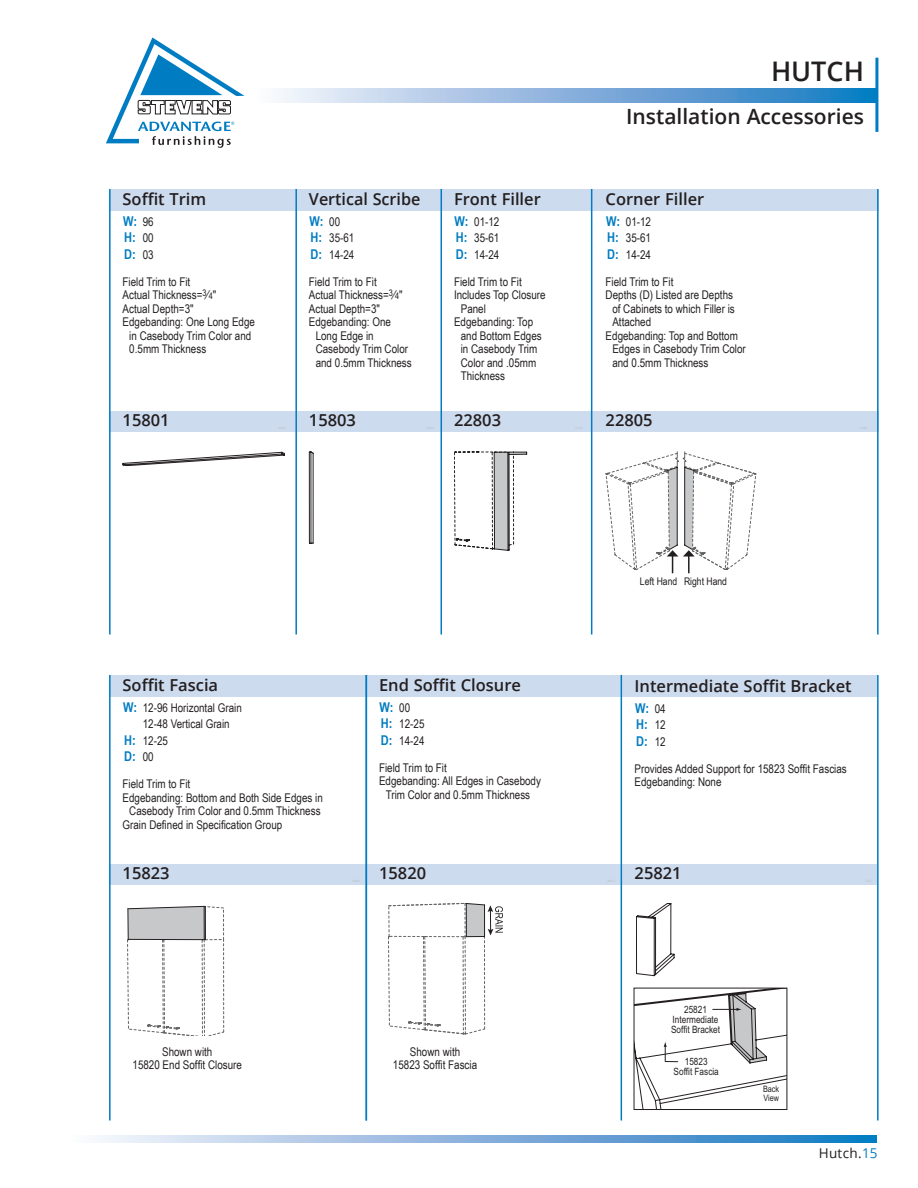
<style>
.page{position:relative;width:918px;height:1188px;background:#fff}
.page>*{position:absolute;margin:0;border:0;box-sizing:border-box;transform-origin:0 0}
.t1{font:600 27px "Open Sans";color:#231f20}
.t2{font:600 21px "Open Sans";color:#231f20}
.t3{font:600 16.5px "Open Sans";color:#231f20}
.t4{font:700 13.5px "Arial Narrow";color:#007cc2}
.t5{font:13.5px "Open Sans";letter-spacing:.025em;color:#231f20}
.t6{font:12px/13.5px "Arial Narrow";color:#231f20}
.t7{font:10.5px "Arial Narrow";color:#231f20}
.t8{font:10.05px/10.1px "Arial Narrow";color:#231f20;text-align:center}
.t9{font:8.85px/8.9px "Arial Narrow";color:#231f20}
.s1{font-weight:400;font-size:12px;color:#231f20}
.s2{font-size:9px}
.s3{font-weight:700;font-size:13.5px;color:#007cc2}
.s4{color:#007cc2}
</style>
<div class="page">
<svg style="left:99px;top:1136px;width:778px;height:6px;background:#83b1dc"></svg>
<svg style="left:279px;top:89px;width:596px;height:13px;background:#83b1dc"></svg>
<hr style="left:875px;top:58px;width:3px;height:74px;background:#007cc2">
<svg style="left:106px;top:38px;width:139px;height:110px"></svg>
<div style="left:109px;top:675px;width:768px;height:22px;background:#cddbef"></div>
<div style="left:109px;top:411px;width:770px;height:20px;background:#cddbef"></div>
<div style="left:109px;top:189px;width:770px;height:22px;background:#cddbef"></div>
<hr style="left:109px;top:189px;width:2px;height:445px;background:#007cc2">
<hr style="left:295px;top:189px;width:2px;height:445px;background:#007cc2">
<hr style="left:441px;top:189px;width:1px;height:445px;background:#007cc2">
<svg style="left:309px;top:452px;width:5px;height:92px"></svg>
<svg style="left:123px;top:452px;width:162px;height:14px"></svg>
<hr style="left:877px;top:189px;width:2px;height:445px;background:#007cc2">
<hr style="left:877px;top:675px;width:2px;height:445px;background:#007cc2">
<hr style="left:591px;top:189px;width:1px;height:445px;background:#007cc2">
<div style="left:109px;top:864px;width:768px;height:20px;background:#cddbef"></div>
<hr style="left:366px;top:675px;width:1px;height:445px;background:#007cc2">
<hr style="left:621px;top:675px;width:1px;height:445px;background:#007cc2">
<hr style="left:109px;top:675px;width:2px;height:445px;background:#007cc2">
<svg style="left:454px;top:452px;width:73px;height:99px"></svg>
<svg style="left:606px;top:452px;width:150px;height:121px"></svg>
<svg style="left:388px;top:903px;width:115px;height:132px"></svg>
<svg style="left:127px;top:906px;width:98px;height:129px"></svg>
<svg style="left:636px;top:990px;width:149px;height:118px"></svg>
<div style="left:634px;top:988px;width:153px;height:122px;border:1px solid #231f20"></div>
<svg style="left:636px;top:903px;width:38px;height:73px"></svg>
<p class="t3" style="left:123px;top:188px;width:85px">Soffit Trim</p>
<p class="t3" style="left:309px;top:188px;width:113px">Vertical Scribe</p>
<p class="t3" style="left:454px;top:188px;width:88px">Front Filler</p>
<p class="t4" style="left:123px;top:211px;width:32px">W: <span class="s1">96</span></p>
<p class="t4" style="left:124px;top:227px;width:31px">H: <span class="s1">00</span></p>
<p class="t4" style="left:124px;top:244px;width:31px">D: <span class="s1">03</span></p>
<p class="t6" style="left:123px;top:274px;width:69px">Field Trim to Fit</p>
<p class="t6" style="left:123px;top:288px;width:95px">Actual Thickness=<sup>3</sup>⁄<span class="s2">4</span>"</p>
<p class="t6" style="left:123px;top:301px;width:73px">Actual Depth=3"</p>
<p class="t6" style="left:129px;top:315px;width:127px;text-indent:-7px">Edgebanding: One Long Edge in Casebody Trim Color and<br>0.5mm Thickness</p>
<p class="t4" style="left:309px;top:211px;width:32px">W: <span class="s1">00</span></p>
<p class="t6" style="left:311px;top:231px;width:45px"><span class="s3">H:</span> 35-61</p>
<p class="t6" style="left:311px;top:247px;width:45px"><span class="s3">D:</span> 14-24</p>
<p class="t6" style="left:309px;top:274px;width:69px">Field Trim to Fit</p>
<p class="t6" style="left:309px;top:288px;width:95px">Actual Thickness=<sup>3</sup>⁄<span class="s2">4</span>"</p>
<p class="t6" style="left:309px;top:301px;width:73px">Actual Depth=3"</p>
<p class="t6" style="left:316px;top:315px;width:98px;text-indent:-7px">Edgebanding: One<br>Long Edge in<br>Casebody Trim Color and 0.5mm Thickness</p>
<p class="t6" style="left:455px;top:214px;width:46px"><span class="s3">W:</span> 01-12</p>
<p class="t6" style="left:456px;top:231px;width:45px"><span class="s3">H:</span> 35-61</p>
<p class="t6" style="left:456px;top:247px;width:45px"><span class="s3">D:</span> 14-24</p>
<p class="t6" style="left:454px;top:274px;width:69px">Field Trim to Fit</p>
<p class="t6" style="left:461px;top:288px;width:86px;text-indent:-7px">Includes Top Closure<br>Panel</p>
<p class="t6" style="left:461px;top:315px;width:82px;text-indent:-7px">Edgebanding: Top and Bottom Edges in Casebody Trim<br>Color and .05mm<br>Thickness</p>
<h1 class="t1" style="left:771px;top:52px;width:94px">HUTCH</h1>
<p class="t2" style="left:626px;top:102px;width:239px">Installation Accessories</p>
<p class="t3" style="left:606px;top:188px;width:100px">Corner Filler</p>
<p class="t6" style="left:606px;top:214px;width:46px"><span class="s3">W:</span> 01-12</p>
<p class="t6" style="left:607px;top:231px;width:45px"><span class="s3">H:</span> 35-61</p>
<p class="t6" style="left:607px;top:247px;width:45px"><span class="s3">D:</span> 14-24</p>
<p class="t6" style="left:606px;top:274px;width:69px">Field Trim to Fit</p>
<p class="t6" style="left:612px;top:288px;width:124px;text-indent:-7px">Depths (D) Listed are Depths of Cabinets to which Filler is<br>Attached</p>
<p class="t6" style="left:612px;top:328px;width:135px;text-indent:-7px">Edgebanding: Top and Bottom<br>Edges in Casebody Trim Color and 0.5mm Thickness</p>
<p class="t3" style="left:123px;top:409px;width:49px">15801</p>
<p class="t3" style="left:309px;top:409px;width:49px">15803</p>
<p class="t3" style="left:454px;top:409px;width:49px">22803</p>
<p class="t3" style="left:606px;top:409px;width:49px">22805</p>
<p class="t7" style="left:640px;top:573px;width:39px">Left Hand</p>
<p class="t7" style="left:684px;top:573px;width:45px">Right Hand</p>
<p class="t3" style="left:123px;top:674px;width:97px">Soffit Fascia</p>
<p class="t6" style="left:123px;top:700px;width:120px"><span class="s3">W:</span> 12-96 Horizontal Grain</p>
<p class="t6" style="left:143px;top:717px;width:88px">12-48 Vertical Grain</p>
<p class="t6" style="left:124px;top:733px;width:45px"><span class="s3">H:</span> 12-25</p>
<p class="t4" style="left:124px;top:746px;width:31px">D: <span class="s1">00</span></p>
<p class="t6" style="left:123px;top:777px;width:69px">Field Trim to Fit</p>
<p class="t6" style="left:123px;top:790px;width:202px;text-align:center">Edgebanding: Bottom and Both Side Edges in<br>Casebody Trim Color and 0.5mm Thickness</p>
<p class="t6" style="left:123px;top:817px;width:161px">Grain Defined in Specification Group</p>
<p class="t3" style="left:379px;top:674px;width:143px">End Soffit Closure</p>
<p class="t4" style="left:380px;top:697px;width:32px">W: <span class="s1">00</span></p>
<p class="t6" style="left:381px;top:717px;width:45px"><span class="s3">H:</span> 12-25</p>
<p class="t6" style="left:381px;top:733px;width:45px"><span class="s3">D:</span> 14-24</p>
<p class="t6" style="left:379px;top:760px;width:69px">Field Trim to Fit</p>
<p class="t6" style="left:379px;top:774px;width:163px;text-align:center">Edgebanding: All Edges in Casebody<br>Trim Color and 0.5mm Thickness</p>
<p class="t3" style="left:635px;top:675px;width:219px">Intermediate Soffit Bracket</p>
<p class="t4" style="left:635px;top:698px;width:32px">W: <span class="s1">04</span></p>
<p class="t4" style="left:636px;top:714px;width:31px">H: <span class="s1">12</span></p>
<p class="t4" style="left:636px;top:731px;width:31px">D: <span class="s1">12</span></p>
<p class="t6" style="left:635px;top:761px;width:214px">Provides Added Support for 15823 Soffit Fascias</p>
<p class="t6" style="left:635px;top:775px;width:88px">Edgebanding: None</p>
<p class="t3" style="left:123px;top:862px;width:49px">15823</p>
<p class="t3" style="left:379px;top:862px;width:49px">15820</p>
<p class="t3" style="left:635px;top:862px;width:49px">25821</p>
<p class="t8" style="left:671px;top:1004px;width:50px">25821<br>Intermediate<br>Soffit Bracket</p>
<p class="t6" style="left:162px;top:1044px;width:52px">Shown with</p>
<p class="t6" style="left:133px;top:1058px;width:111px">15820 End Soffit Closure</p>
<p class="t6" style="left:410px;top:1044px;width:52px">Shown with</p>
<p class="t6" style="left:393px;top:1058px;width:86px">15823 Soffit Fascia</p>
<p class="t8" style="left:674px;top:1056px;width:47px">15823<br>Soffit Fascia</p>
<p class="t9" style="left:763px;top:1084px;width:18px">Back<br>View</p>
<p class="t5" style="left:819px;top:1144px;width:60px">Hutch.<span class="s4">15</span></p>
</div>
